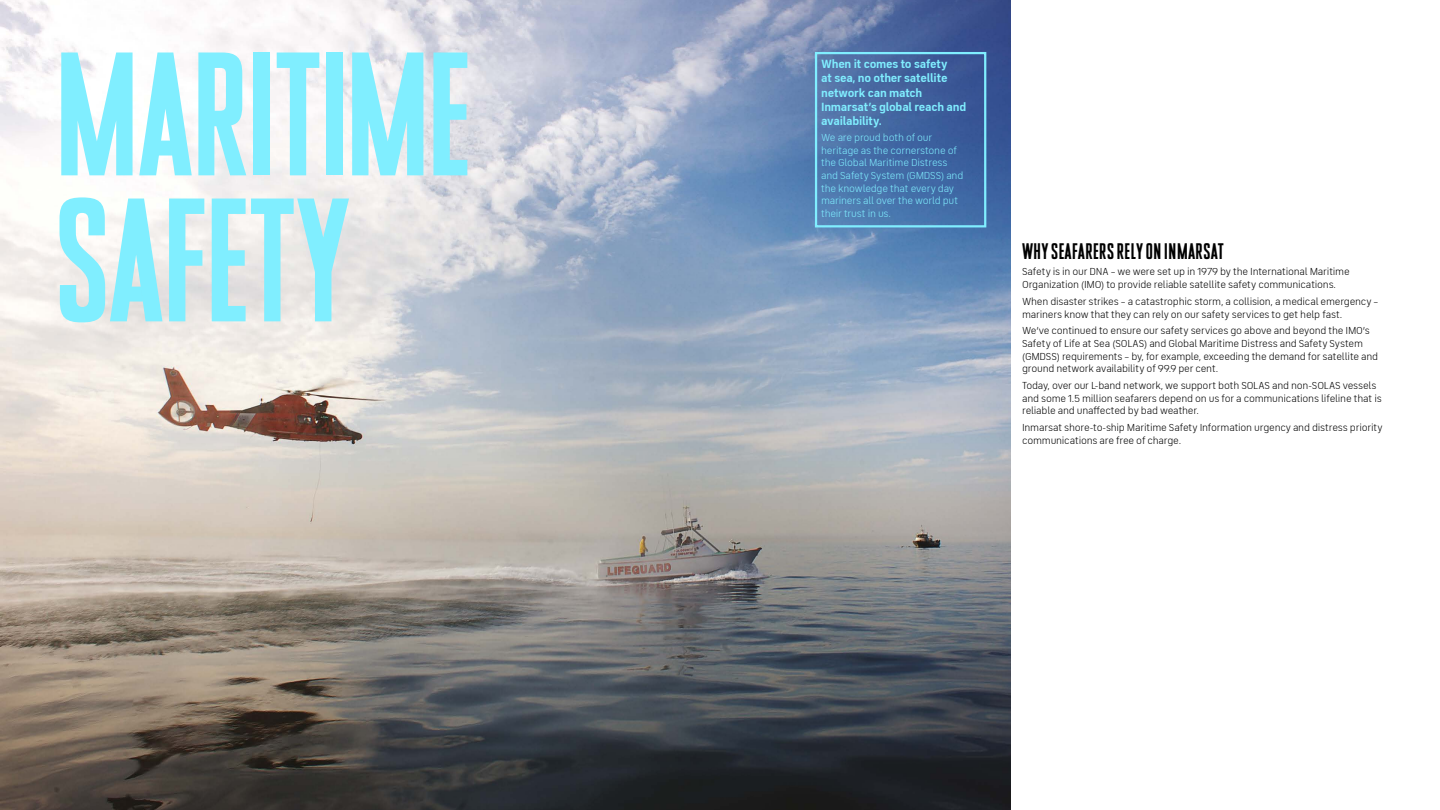
<style>
.page{position:relative;width:1440px;height:810px;background:#fff}
.page>*{position:absolute;margin:0;border:0;box-sizing:border-box;transform-origin:0 0}
.t1{font:175.5px/146px "Inmarsat Infinite Standard";letter-spacing:-.025em;color:#80eeff}
.t2{font:22.5px "Inmarsat Infinite Standard";color:#000}
.t3{font:700 12px/14.4px "FS Industrie";letter-spacing:-.02em;color:#80eeff}
.t4{font:10.5px/12.6px "FS Industrie";letter-spacing:-.02em;color:#000}
.t5{font:10.5px/12.6px "FS Industrie";letter-spacing:-.02em;color:#80eeff}
</style>
<div class="page">
<img style="left:0;top:0;width:1011px;height:810px">
<div style="left:815px;top:52px;width:171px;height:175px;border:2px solid #80eeff"></div>
<h1 class="t1" style="left:52px;top:49px;width:422px">MARITIME<br>SAFETY</h1>
<p class="t3" style="left:821px;top:56px;width:147px">When it comes to safety<br>at sea, no other satellite network can match<br>Inmarsat’s global reach and availability.</p>
<p class="t5" style="left:821px;top:132px;width:144px">We are proud both of our heritage as the cornerstone of the Global Maritime Distress and Safety System (GMDSS) and the knowledge that every day mariners all over the world put their trust in us.</p>
<h2 class="t2" style="left:1022px;top:243px;width:203px">WHY SEAFARERS RELY ON INMARSAT</h2>
<p class="t4" style="left:1022px;top:266px;width:329px">Safety is in our DNA – we were set up in 1979 by the International Maritime<br>Organization (IMO) to provide reliable satellite safety communications.</p>
<p class="t4" style="left:1022px;top:295px;width:358px">When disaster strikes – a catastrophic storm, a collision, a medical emergency – mariners know that they can rely on our safety services to get help fast.</p>
<p class="t4" style="left:1022px;top:325px;width:358px">We’ve continued to ensure our safety services go above and beyond the IMO’s Safety of Life at Sea (SOLAS) and Global Maritime Distress and Safety System (GMDSS) requirements – by, for example, exceeding the demand for satellite and ground network availability of 99.9 per cent.</p>
<p class="t4" style="left:1022px;top:379px;width:361px">Today, over our L-band network, we support both SOLAS and non-SOLAS vessels and some 1.5 million seafarers depend on us for a communications lifeline that is reliable and unaffected by bad weather.</p>
<p class="t4" style="left:1022px;top:421px;width:362px">Inmarsat shore-to-ship Maritime Safety Information urgency and distress priority communications are free of charge.</p>
</div>
